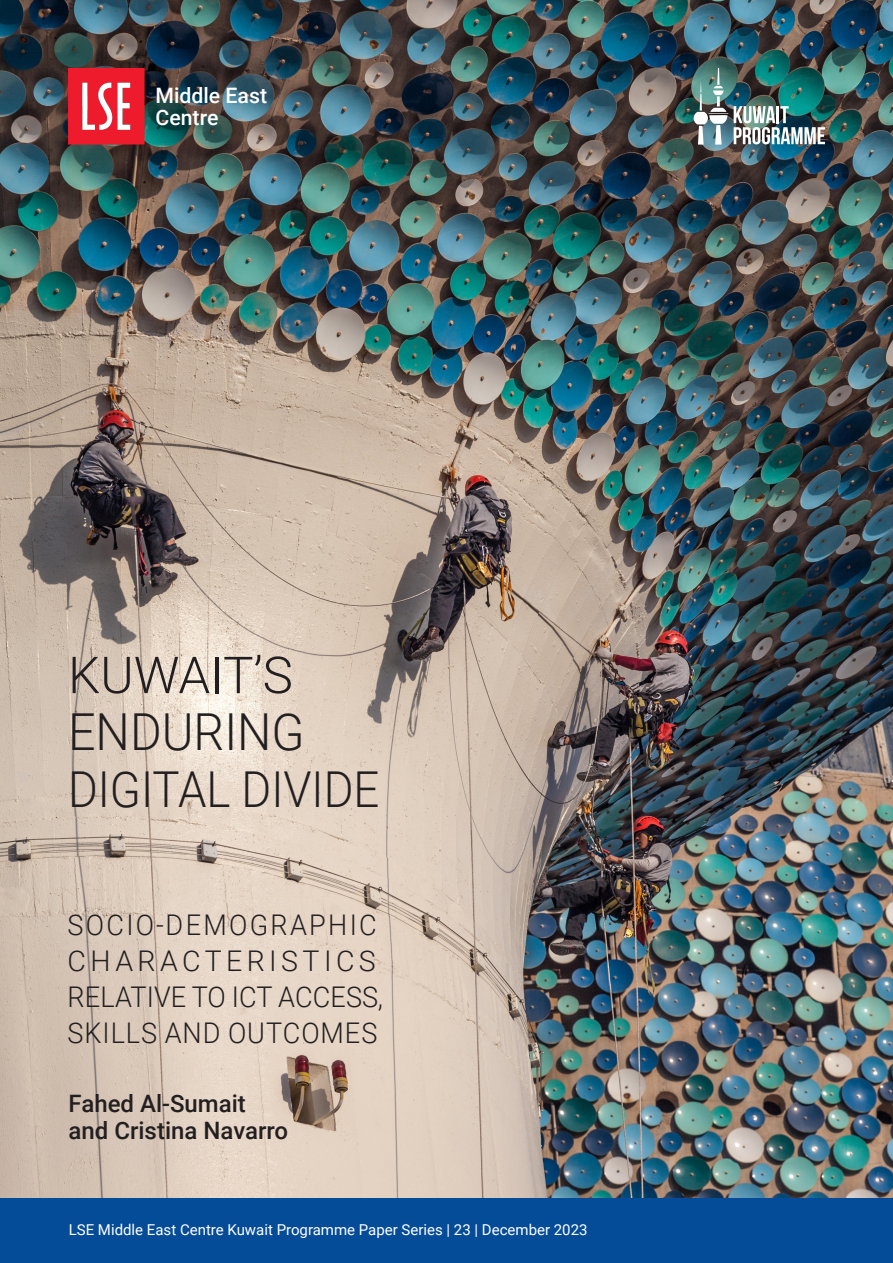
<style>
.page{position:relative;width:893px;height:1263px;background:#fff}
.page>*{position:absolute;margin:0;border:0;box-sizing:border-box;transform-origin:0 0}
.Title1{font:300 51px/57px "Roboto";color:#231f20}
.Title1-2{font:300 49.5px "Roboto";color:#231f20;scale:.92 1}
.Title1-3{font:300 28.5px/36px "Roboto";letter-spacing:.035em;color:#231f20;scale:.95 1}
.Title1-4{font:500 24px/27px "Roboto";color:#231f20}
.t1{font:500 21.3px/21.9px "Roboto";color:#fff}
.Title1-5{font:15px "Roboto";color:#fff}
</style>
<div class="page">
<img style="left:0;top:0;width:893px;height:1198px">
<div style="left:0;top:1198px;width:893px;height:65px;background:#044b98"></div>
<svg style="left:68px;top:68px;width:77px;height:77px"></svg>
<img style="left:734px;top:106px;width:91px;height:38px">
<svg style="left:694px;top:68px;width:34px;height:77px"></svg>
<h3 class="t1" style="left:155px;top:84px;width:113px">Middle East<br>Centre</h3>
<p class="Title1" style="left:68px;top:645px;width:238px">KUWAIT’S<br>ENDURING</p>
<p class="Title1-2" style="left:68px;top:755px;width:340px">DIGITAL DIVIDE</p>
<p class="Title1-3" style="left:68px;top:906px;width:334px">SOCIO-DEMOGRAPHIC<br>CHARACTERISTICS<br>RELATIVE TO ICT ACCESS,<br>SKILLS AND OUTCOMES</p>
<p class="Title1-4" style="left:69px;top:1088px;width:221px">Fahed Al-Sumait and Cristina Navarro</p>
<p class="Title1-5" style="left:69px;top:1219px;width:520px">LSE Middle East Centre Kuwait Programme Paper Series | 23 | December 2023</p>
<p class="Title1-5" style="left:227px;top:1219px;width:230px">Paper Se ies | 28 | December 2019</p>
</div>
